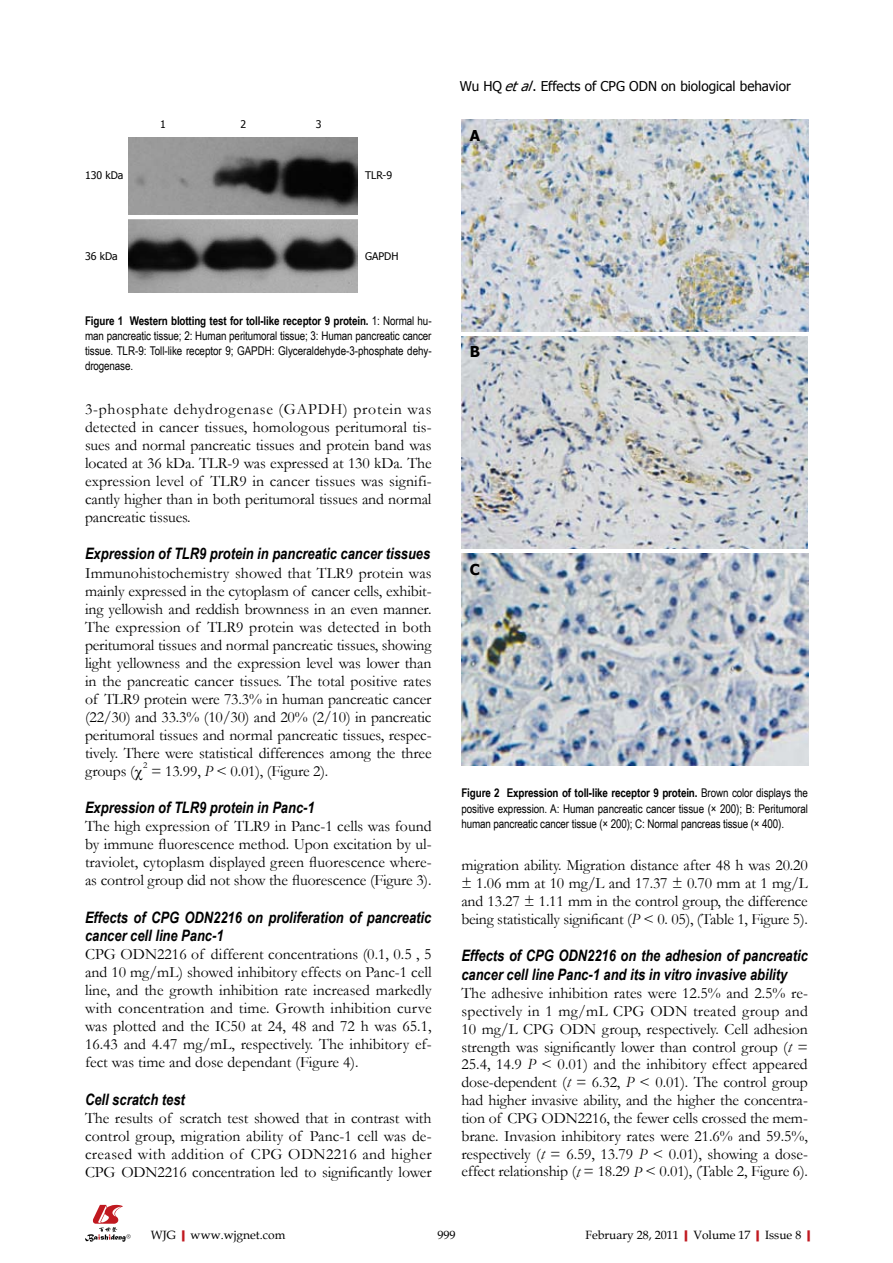
<style>
.page{position:relative;width:893px;height:1263px;background:#fff}
.page>*{position:absolute;margin:0;border:0;box-sizing:border-box;transform-origin:0 0}
.t1{font:15.75px/18px "Garamond";letter-spacing:-.01em;color:#000;text-align:justify}
.t2{font:italic 700 15.75px/18.8px "Arial Narrow";color:#000}
.t3{font:700 15px "Tahoma";color:#000}
.t4{font:13.5px "Tahoma";color:#000}
.t5{font:12px/15px "Arial Narrow";letter-spacing:-.01em;color:#000;text-align:justify}
.t6{font:12px "Book Antiqua";color:#000}
.t7{font:10.5px "Tahoma";color:#000}
.t8{font:9.15px "Garamond";color:#000}
.s1{font-style:italic}
.s2{font-weight:700}
.s3{font-weight:700;color:#c01920}
</style>
<div class="page">
<svg style="left:85px;top:1205px;width:46px;height:37px"></svg>
<img style="left:129px;top:138px;width:228px;height:155px">
<hr style="left:127px;top:215px;width:232px;height:4px;background:#fff">
<img style="left:461px;top:119px;width:347px;height:212px">
<img style="left:461px;top:336px;width:347px;height:212px">
<img style="left:461px;top:553px;width:347px;height:212px">
<p class="t7" style="left:85px;top:168px;width:40px">130 kDa</p>
<p class="t7" style="left:160px;top:117px;width:7px">1</p>
<p class="t7" style="left:241px;top:117px;width:7px">2</p>
<p class="t7" style="left:316px;top:117px;width:7px">3</p>
<p class="t7" style="left:365px;top:168px;width:28px">TLR-9</p>
<p class="t4" style="left:460px;top:77px;width:333px">Wu HQ <span class="s1">etal</span>. Effects of CPG ODN on biological behavior</p>
<p class="t3" style="left:470px;top:125px;width:12px">A</p>
<p class="t7" style="left:85px;top:249px;width:34px">36 kDa</p>
<p class="t7" style="left:365px;top:249px;width:35px">GAPDH</p>
<p class="t5" style="left:85px;top:312px;width:348px"><span class="s2">Figure 1 Western blotting test for toll-like receptor 9 protein.</span> 1: Normal hu&shy;man pancreatic tissue; 2: Human peritumoral tissue; 3: Human pancreatic cancer tissue. TLR-9: Toll-like receptor 9; GAPDH: Glyceraldehyde-3-phosphate dehy&shy;drogenase.</p>
<p class="t1" style="left:85px;top:400px;width:348px">3-phosphate dehydrogenase (GAPDH) protein was detected in cancer tissues, homologous peritumoral tis&shy;sues and normal pancreatic tissues and protein band was located at 36 kDa. TLR-9 was expressed at 130 kDa. The expression level of TLR9 in cancer tissues was signifi&shy;cantly higher than in both peritumoral tissues and normal pancreatic tissues.</p>
<p class="t2" style="left:85px;top:544px;width:347px">Expression of TLR9 protein in pancreatic cancer tissues</p>
<p class="t1" style="left:85px;top:563px;width:348px">Immunohistochemistry showed that TLR9 protein was mainly expressed in the cytoplasm of cancer cells, exhibit&shy;ing yellowish and reddish brownness in an even manner.<br>The expression of TLR9 protein was detected in both peritumoral tissues and normal pancreatic tissues, showing light yellowness and the expression level was lower than in the pancreatic cancer tissues. The total positive rates of TLR9 protein were 73.3% in human pancreatic cancer (22/30) and 33.3% (10/30) and 20% (2/10) in pancreatic peritumoral tissues and normal pancreatic tissues, respec&shy;tively. There were statistical differences among the three groups (</p>
<p class="t8" style="left:143px;top:759px;width:6px">2</p>
<p class="t1" style="left:151px;top:761px;width:179px">= 13.99, <span class="s1">P</span> &lt; 0.01), (Figure 2).</p>
<p class="t2" style="left:85px;top:797px;width:231px">Expression of TLR9 protein in Panc-1</p>
<p class="t1" style="left:85px;top:817px;width:348px">The high expression of TLR9 in Panc-1 cells was found by immune fluorescence method. Upon excitation by ul&shy;traviolet, cytoplasm displayed green fluorescence where&shy;as control group did not show the fluorescence (Figure 3).</p>
<p class="t2" style="left:85px;top:907px;width:348px">Effects of CPG ODN2216 on proliferation of pancreatic cancer cell line Panc-1</p>
<p class="t1" style="left:85px;top:945px;width:348px">CPG ODN2216 of different concentrations (0.1, 0.5 , 5 and 10 mg/mL) showed inhibitory effects on Panc-1 cell line, and the growth inhibition rate increased markedly with concentration and time. Growth inhibition curve was plotted and the IC50 at 24, 48 and 72 h was 65.1, 16.43 and 4.47 mg/mL, respectively. The inhibitory ef&shy;fect was time and dose dependant (Figure 4).</p>
<p class="t2" style="left:85px;top:1089px;width:101px">Cell scratch test</p>
<p class="t1" style="left:85px;top:1108px;width:348px">The results of scratch test showed that in contrast with control group, migration ability of Panc-1 cell was de&shy;creased with addition of CPG ODN2216 and higher CPG ODN2216 concentration led to significantly lower</p>
<p class="t3" style="left:470px;top:341px;width:12px">B</p>
<p class="t3" style="left:470px;top:559px;width:12px">C</p>
<p class="t5" style="left:461px;top:785px;width:348px"><span class="s2">Figure 2 Expression of toll-like receptor 9 protein.</span> Brown color displays the positive expression. A: Human pancreatic cancer tissue (× 200); B: Peritumoral human pancreatic cancer tissue (× 200); C: Normal pancreas tissue (× 400).</p>
<p class="t1" style="left:461px;top:855px;width:348px">migration ability. Migration distance after 48 h was 20.20 ± 1.06 mm at 10 mg/L and 17.37 ± 0.70 mm at 1 mg/L and 13.27 ± 1.11 mm in the control group, the difference being statistically significant (<span class="s1">P</span> &lt; 0. 05), (Table 1, Figure 5).</p>
<p class="t2" style="left:461px;top:945px;width:348px">Effects of CPG ODN2216 on the adhesion of pancreatic cancer cell line Panc-1 and its in vitro invasive ability</p>
<p class="t1" style="left:461px;top:984px;width:348px">The adhesive inhibition rates were 12.5% and 2.5% re&shy;spectively in 1 mg/mL CPG ODN treated group and 10 mg/L CPG ODN group, respectively. Cell adhesion strength was significantly lower than control group (<span class="s1">t</span> = 25.4, 14.9 <span class="s1">P</span> &lt; 0.01) and the inhibitory effect appeared dose-dependent (<span class="s1">t</span> = 6.32, <span class="s1">P</span> &lt; 0.01). The control group had higher invasive ability, and the higher the concentra&shy;tion of CPG ODN2216, the fewer cells crossed the mem&shy;brane. Invasion inhibitory rates were 21.6% and 59.5%, respectively (<span class="s1">t</span> = 6.59, 13.79 <span class="s1">P</span> &lt; 0.01), showing a dose&shy;effect relationship (<span class="s1">t</span> = 18.29 <span class="s1">P</span> &lt; 0.01), (Table 2, Figure 6).</p>
<p class="t6" style="left:151px;top:1226px;width:136px">WJG<span class="s3">|</span>www.wjgnet.com</p>
<p class="t6" style="left:437px;top:1226px;width:19px">999</p>
<p class="t6" style="left:585px;top:1226px;width:232px">February 28, 2011<span class="s3">|</span>Volume 17<span class="s3">|</span>Issue 8<span class="s3">|</span></p>
</div>
